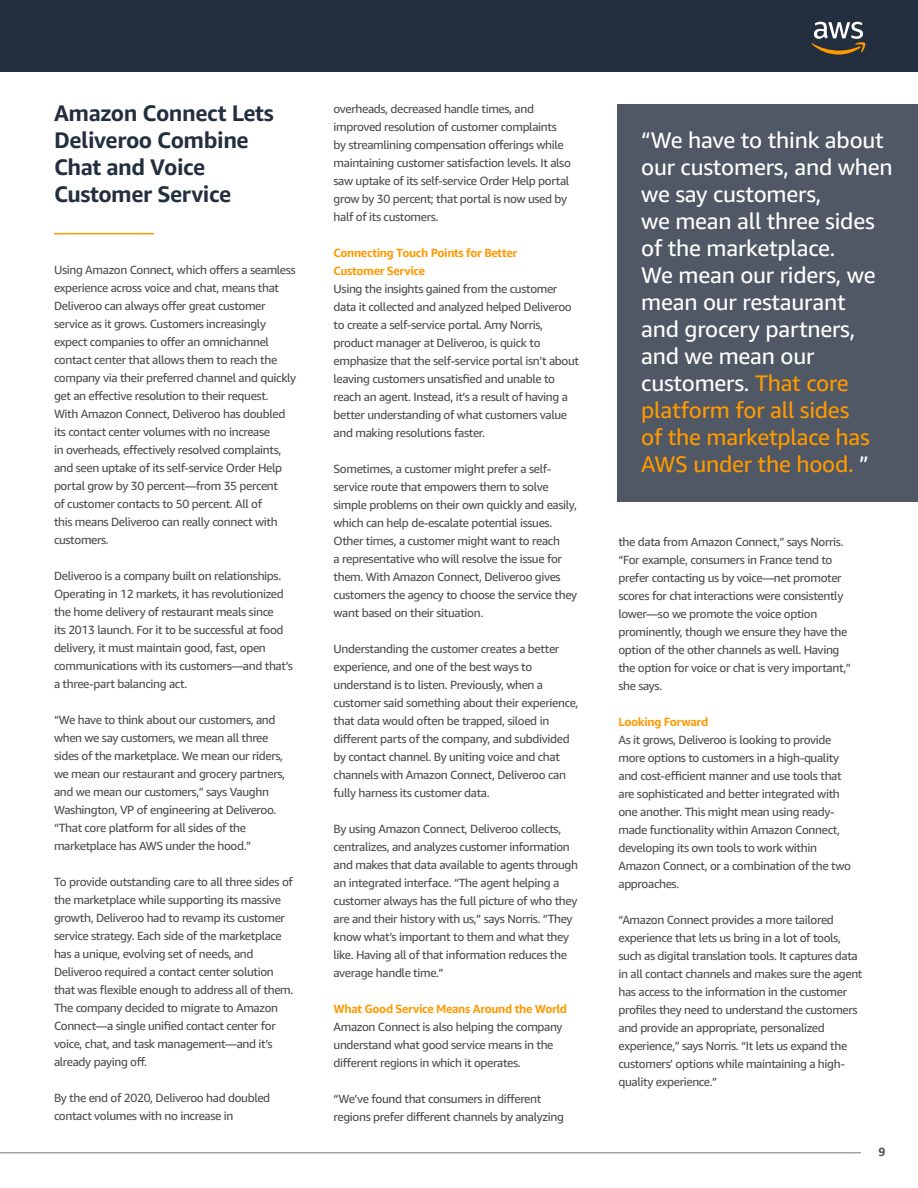
<style>
.page{position:relative;width:918px;height:1188px;background:#fff}
.page>*{position:absolute;margin:0;border:0;box-sizing:border-box;transform-origin:0 0}
.t1{font:22.5px/27px "Amazon Ember";letter-spacing:-.01em;color:#fff}
.t2{font:700 22.5px/27px "Amazon Ember";letter-spacing:-.02em;color:#232f3e}
.t3{font:11.85px/18px "Amazon Ember";letter-spacing:-.03em;color:#4d4d4d}
.t4{font:700 11.85px/18px "Amazon Ember";letter-spacing:-.03em;color:#f90}
.t5{font:700 11.85px "Amazon Ember";color:#4d4d4d}
.s1{color:#f90}
</style>
<div class="page">
<div style="left:617px;top:105px;width:301px;height:397px;background:#4f5864"></div>
<div style="left:0;top:0;width:918px;height:72px;background:#232f3e"></div>
<svg style="left:811px;top:22px;width:55px;height:33px"></svg>
<hr style="left:54px;top:233px;width:100px;height:1px;background:#f90">
<hr style="left:0;top:1153px;width:861px;height:1px;background:#232f3e">
<h1 class="t2" style="left:54px;top:100px;width:221px">Amazon Connect Lets<br>Deliveroo Combine<br>Chat and Voice<br>Customer Service</h1>
<p class="t3" style="left:54px;top:261px;width:244px">Using Amazon Connect, which offers a seamless experience across voice and chat, means that Deliveroo can always offer great customer service as it grows. Customers increasingly expect companies to offer an omnichannel contact center that allows them to reach the company via their preferred channel and quickly get an effective resolution to their request.<br>With Amazon Connect, Deliveroo has doubled its contact center volumes with no increase<br>in overheads, effectively resolved complaints, and seen uptake of its self-service Order Help portal grow by 30 percent—from 35 percent<br>of customer contacts to 50 percent. All of<br>this means Deliveroo can really connect with customers.</p>
<p class="t3" style="left:54px;top:567px;width:240px">Deliveroo is a company built on relationships.<br>Operating in 12 markets, it has revolutionized the home delivery of restaurant meals since<br>its 2013 launch. For it to be successful at food delivery, it must maintain good, fast, open communications with its customers—and that’s a three-part balancing act.</p>
<p class="t3" style="left:54px;top:711px;width:233px">“We have to think about our customers, and when we say customers, we mean all three sides of the marketplace. We mean our riders, we mean our restaurant and grocery partners, and we mean our customers,” says Vaughn Washington, VP of engineering at Deliveroo. “That core platform for all sides of the marketplace has AWS under the hood.”</p>
<p class="t3" style="left:54px;top:873px;width:241px">To provide outstanding care to all three sides of the marketplace while supporting its massive growth, Deliveroo had to revamp its customer service strategy. Each side of the marketplace has a unique, evolving set of needs, and Deliveroo required a contact center solution that was flexible enough to address all of them.<br>The company decided to migrate to Amazon Connect—a single unified contact center for voice, chat, and task management—and it’s already paying off.</p>
<p class="t3" style="left:54px;top:1089px;width:218px">By the end of 2020, Deliveroo had doubled contact volumes with no increase in</p>
<p class="t3" style="left:334px;top:100px;width:239px">overheads, decreased handle times, and improved resolution of customer complaints by streamlining compensation offerings while maintaining customer satisfaction levels. It also saw uptake of its self-service Order Help portal grow by 30 percent; that portal is now used by half of its customers.</p>
<p class="t4" style="left:334px;top:244px;width:185px">Connecting Touch Points for Better<br>Customer Service</p>
<p class="t3" style="left:334px;top:280px;width:247px">Using the insights gained from the customer data it collected and analyzed helped Deliveroo to create a self-service portal. Amy Norris, product manager at Deliveroo, is quick to emphasize that the self-service portal isn’t about leaving customers unsatisfied and unable to reach an agent. Instead, it’s a result of having a better understanding of what customers value and making resolutions faster.</p>
<p class="t3" style="left:334px;top:460px;width:245px">Sometimes, a customer might prefer a self&shy;service route that empowers them to solve simple problems on their own quickly and easily, which can help de-escalate potential issues.<br>Other times, a customer might want to reach<br>a representative who will resolve the issue for them. With Amazon Connect, Deliveroo gives customers the agency to choose the service they want based on their situation.</p>
<p class="t3" style="left:334px;top:640px;width:246px">Understanding the customer creates a better experience, and one of the best ways to understand is to listen. Previously, when a customer said something about their experience, that data would often be trapped, siloed in different parts of the company, and subdivided by contact channel. By uniting voice and chat channels with Amazon Connect, Deliveroo can fully harness its customer data.</p>
<p class="t3" style="left:334px;top:820px;width:246px">By using Amazon Connect, Deliveroo collects, centralizes, and analyzes customer information and makes that data available to agents through an integrated interface. “The agent helping a customer always has the full picture of who they are and their history with us,” says Norris. “They know what’s important to them and what they like. Having all of that information reduces the average handle time.”</p>
<p class="t4" style="left:334px;top:1000px;width:235px">What Good Service Means Around the World</p>
<p class="t3" style="left:334px;top:1018px;width:231px">Amazon Connect is also helping the company understand what good service means in the different regions in which it operates.</p>
<p class="t3" style="left:334px;top:1090px;width:232px">“We’ve found that consumers in different regions prefer different channels by analyzing</p>
<p class="t1" style="left:641px;top:127px;width:253px">“We have to think about our customers, and when we say customers,<br>we mean all three sides of the marketplace.<br>We mean our riders, we mean our restaurant<br>and grocery partners, and we mean our customers. <span class="s1">That core platform for all sides<br>of the marketplace has<br>AWS under the hood.</span> ”</p>
<p class="t3" style="left:618px;top:532px;width:234px">the data from Amazon Connect,” says Norris. “For example, consumers in France tend to prefer contacting us by voice—net promoter scores for chat interactions were consistently lower—so we promote the voice option prominently, though we ensure they have the option of the other channels as well. Having the option for voice or chat is very important,” she says.</p>
<p class="t4" style="left:618px;top:712px;width:91px">Looking Forward</p>
<p class="t3" style="left:618px;top:730px;width:234px">As it grows, Deliveroo is looking to provide more options to customers in a high-quality and cost-efficient manner and use tools that are sophisticated and better integrated with one another. This might mean using ready&shy;made functionality within Amazon Connect, developing its own tools to work within Amazon Connect, or a combination of the two approaches.</p>
<p class="t3" style="left:618px;top:910px;width:246px">“Amazon Connect provides a more tailored experience that lets us bring in a lot of tools, such as digital translation tools. It captures data in all contact channels and makes sure the agent has access to the information in the customer profiles they need to understand the customers and provide an appropriate, personalized experience,” says Norris. “It lets us expand the customers’ options while maintaining a high&shy;quality experience.”</p>
<p class="t5" style="left:878px;top:1145px;width:8px">9</p>
</div>
